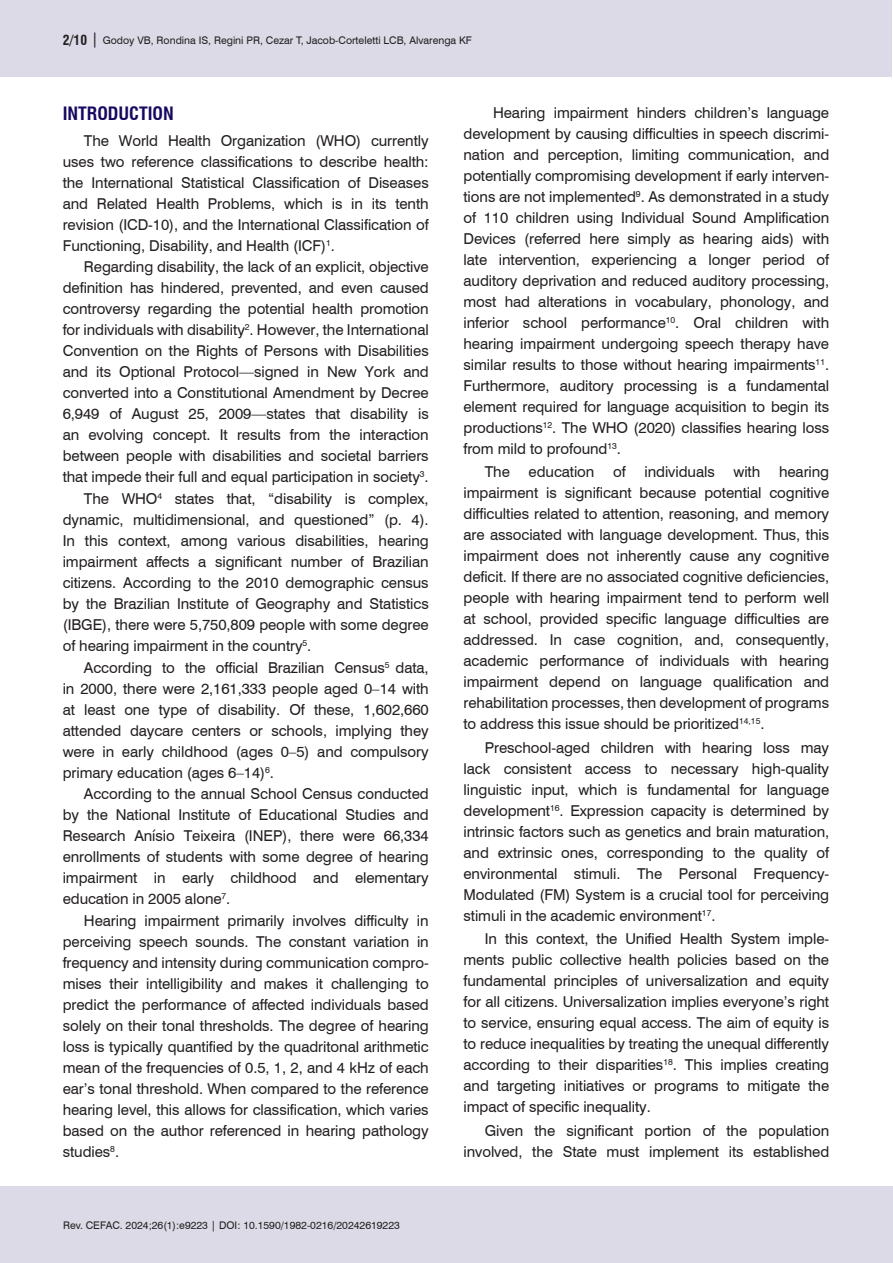
<style>
.page{position:relative;width:893px;height:1263px;background:#fff}
.page>*{position:absolute;margin:0;border:0;box-sizing:border-box;transform-origin:0 0}
.Nivel_1{font:700 condensed 18px "Swiss 721 BT";color:#18085f}
.Corpo_do_texto_INGLES{font:15px/21px "Swiss 721 BT";letter-spacing:-.005em;color:#231f20;text-align:justify}
.t1{font:10.5px "Swiss 721 BT";color:#231f20}
.s1{font-weight:700;font-stretch:condensed;font-size:13.5px}
.s2{font-size:15px}
</style>
<div class="page">
<div style="left:0;top:1186px;width:892px;height:77px;background:#dcdae7"></div>
<div style="left:0;top:0;width:892px;height:77px;background:#dcdae7"></div>
<p class="t1" style="left:63px;top:33px;width:411px"><span class="s1">2/10</span> <span class="s2">|</span> Godoy VB, Rondina IS, Regini PR, Cezar T, Jacob-Corteletti LCB, Alvarenga KF</p>
<p class="Nivel_1" style="left:63px;top:103px;width:113px">INTRODUCTION</p>
<p class="Corpo_do_texto_INGLES" style="left:63px;top:129px;width:368px;text-indent:21px">The World Health Organization (WHO) currently uses two reference classifications to describe health: the International Statistical Classification of Diseases and Related Health Problems, which is in its tenth revision (ICD-10), and the International Classification of Functioning, Disability, and Health (ICF)<sup>1</sup>.</p>
<p class="Corpo_do_texto_INGLES" style="left:63px;top:256px;width:368px;text-indent:21px">Regarding disability, the lack of an explicit, objective definition has hindered, prevented, and even caused controversy regarding the potential health promotion for individuals with disability<sup>2</sup>. However, the International Convention on the Rights of Persons with Disabilities and its Optional Protocol—signed in New York and converted into a Constitutional Amendment by Decree 6,949 of August 25, 2009—states that disability is an evolving concept. It results from the interaction between people with disabilities and societal barriers that impede their full and equal participation in society<sup>3</sup>.</p>
<p class="Corpo_do_texto_INGLES" style="left:63px;top:487px;width:368px;text-indent:21px">The WHO<sup>4</sup> states that, “disability is complex, dynamic, multidimensional, and questioned” (p. 4).<br>In this context, among various disabilities, hearing impairment affects a significant number of Brazilian citizens. According to the 2010 demographic census by the Brazilian Institute of Geography and Statistics (IBGE), there were 5,750,809 people with some degree of hearing impairment in the country<sup>5</sup>.</p>
<p class="Corpo_do_texto_INGLES" style="left:63px;top:656px;width:368px;text-indent:21px">According to the official Brazilian Census<sup>5</sup> data, in 2000, there were 2,161,333 people aged 0–14 with at least one type of disability. Of these, 1,602,660 attended daycare centers or schools, implying they were in early childhood (ages 0–5) and compulsory primary education (ages 6–14)<sup>6</sup>.</p>
<p class="Corpo_do_texto_INGLES" style="left:63px;top:783px;width:368px;text-indent:21px">According to the annual School Census conducted by the National Institute of Educational Studies and Research Anísio Teixeira (INEP), there were 66,334 enrollments of students with some degree of hearing impairment in early childhood and elementary education in 2005 alone<sup>7</sup>.</p>
<p class="Corpo_do_texto_INGLES" style="left:63px;top:909px;width:368px;text-indent:21px">Hearing impairment primarily involves difficulty in perceiving speech sounds. The constant variation in frequency and intensity during communication compro&shy;mises their intelligibility and makes it challenging to predict the performance of affected individuals based solely on their tonal thresholds. The degree of hearing loss is typically quantified by the quadritonal arithmetic mean of the frequencies of 0.5, 1, 2, and 4 kHz of each ear’s tonal threshold. When compared to the reference hearing level, this allows for classification, which varies based on the author referenced in hearing pathology studies<sup>8</sup>.</p>
<p class="t1" style="left:63px;top:1218px;width:338px">Rev. CEFAC. 2024;26(1):e9223 | DOI: 10.1590/1982-0216/20242619223</p>
<p class="Corpo_do_texto_INGLES" style="left:463px;top:101px;width:367px;text-indent:30px">Hearing impairment hinders children’s language development by causing difficulties in speech discrimi&shy;nation and perception, limiting communication, and potentially compromising development if early interven&shy;tions are not implemented<sup>9</sup>. As demonstrated in a study of 110 children using Individual Sound Amplification Devices (referred here simply as hearing aids) with late intervention, experiencing a longer period of auditory deprivation and reduced auditory processing, most had alterations in vocabulary, phonology, and inferior school performance<sup>10</sup>. Oral children with hearing impairment undergoing speech therapy have similar results to those without hearing impairments<sup>11</sup>.<br>Furthermore, auditory processing is a fundamental element required for language acquisition to begin its productions<sup>12</sup>. The WHO (2020) classifies hearing loss from mild to profound<sup>13</sup>.</p>
<p class="Corpo_do_texto_INGLES" style="left:463px;top:461px;width:367px;text-indent:21px">The education of individuals with hearing impairment is significant because potential cognitive difficulties related to attention, reasoning, and memory are associated with language development. Thus, this impairment does not inherently cause any cognitive deficit. If there are no associated cognitive deficiencies, people with hearing impairment tend to perform well at school, provided specific language difficulties are addressed. In case cognition, and, consequently, academic performance of individuals with hearing impairment depend on language qualification and rehabilitation processes, then development of programs to address this issue should be prioritized<sup>14,15</sup>.</p>
<p class="Corpo_do_texto_INGLES" style="left:463px;top:736px;width:367px;text-indent:21px">Preschool-aged children with hearing loss may lack consistent access to necessary high-quality linguistic input, which is fundamental for language development<sup>16</sup>. Expression capacity is determined by intrinsic factors such as genetics and brain maturation, and extrinsic ones, corresponding to the quality of environmental stimuli. The Personal Frequency-Modulated (FM) System is a crucial tool for perceiving stimuli in the academic environment<sup>17</sup>.</p>
<p class="Corpo_do_texto_INGLES" style="left:463px;top:928px;width:367px;text-indent:21px">In this context, the Unified Health System imple&shy;ments public collective health policies based on the fundamental principles of universalization and equity for all citizens. Universalization implies everyone’s right to service, ensuring equal access. The aim of equity is to reduce inequalities by treating the unequal differently according to their disparities<sup>18</sup>. This implies creating and targeting initiatives or programs to mitigate the impact of specific inequality.</p>
<p class="Corpo_do_texto_INGLES" style="left:463px;top:1119px;width:367px;text-align:right">Given the significant portion of the population involved, the State must implement its established</p>
</div>
